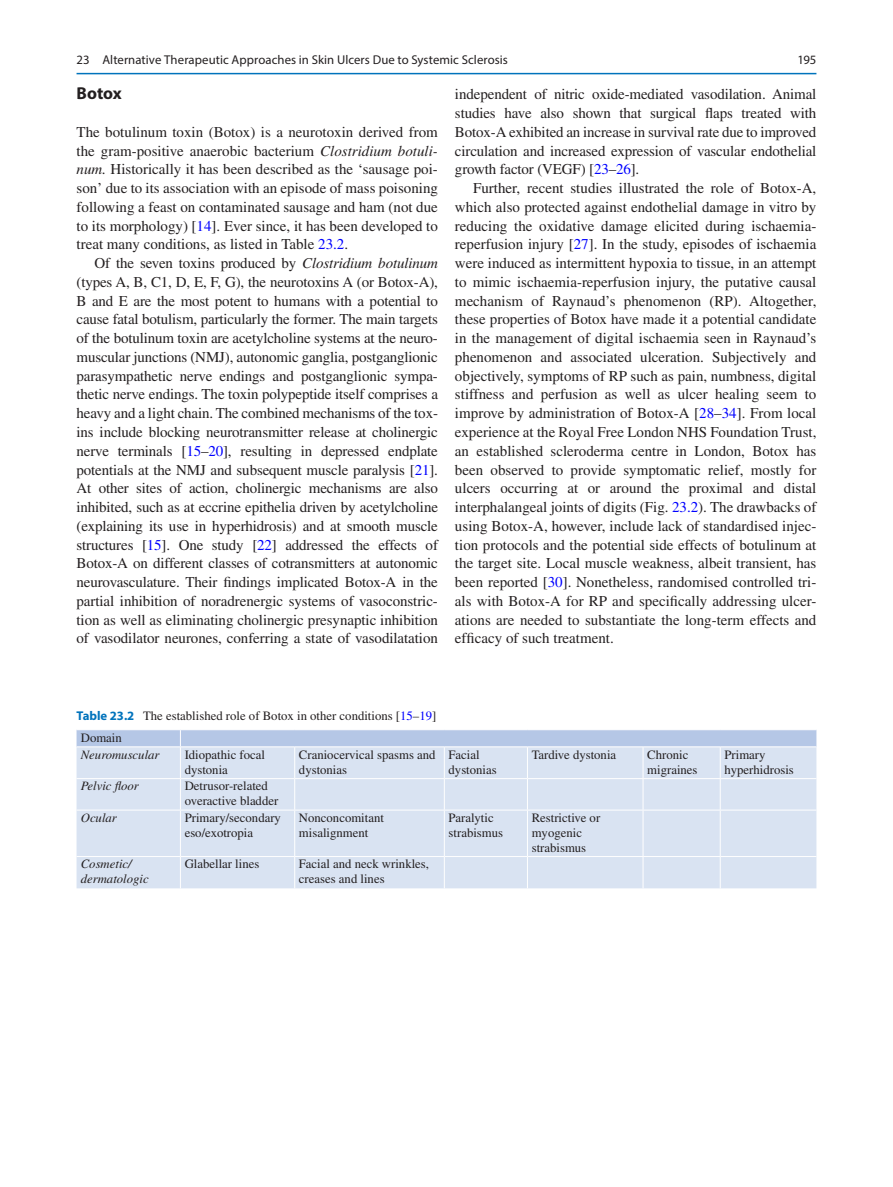
<style>
.page{position:relative;width:893px;height:1187px;background:#fff}
.page>*{position:absolute;margin:0;border:0;box-sizing:border-box;transform-origin:0 0}
.t1{font:700 17.25px "Trmyqv Myriad Pro";letter-spacing:-.005em;color:#231f20}
.t2{font:15px/18.8px "Kcgdqs Times LT Std";letter-spacing:-.005em;color:#231f20;text-align:justify}
.t3{font:12.75px/15px "Kcgdqs Times LT Std";color:#231f20}
.t4{font:12.75px "Dphfdg Myriad Pro";letter-spacing:.005em;color:#231f20}
.t5{font:italic 12.75px/15px "Ntpdxl Times LT Std";color:#231f20}
.t6{font:12.75px "Gjtphy Myriad Pro";color:#231f20}
.s1{font-family:"Ntpdxl Times LT Std";font-style:italic}
.s2{color:#00f}
.s3{font-family:"Trmyqv Myriad Pro";font-weight:700;color:#0073bc}
</style>
<div class="page">
<div style="left:77px;top:747px;width:739px;height:141px;background:#d9e3f2"></div>
<hr style="left:180px;top:747px;width:1px;height:31px;background:#fff">
<hr style="left:294px;top:747px;width:1px;height:31px;background:#fff">
<hr style="left:444px;top:747px;width:1px;height:31px;background:#fff">
<hr style="left:527px;top:747px;width:1px;height:31px;background:#fff">
<hr style="left:643px;top:747px;width:1px;height:31px;background:#fff">
<hr style="left:720px;top:747px;width:1px;height:31px;background:#fff">
<hr style="left:77px;top:778px;width:103px;height:1px;background:#fff">
<hr style="left:180px;top:778px;width:115px;height:1px;background:#fff">
<hr style="left:180px;top:779px;width:1px;height:30px;background:#fff">
<hr style="left:295px;top:778px;width:149px;height:1px;background:#fff">
<hr style="left:294px;top:779px;width:1px;height:30px;background:#fff">
<hr style="left:444px;top:778px;width:83px;height:1px;background:#fff">
<hr style="left:444px;top:779px;width:1px;height:30px;background:#fff">
<hr style="left:527px;top:778px;width:116px;height:1px;background:#fff">
<hr style="left:527px;top:779px;width:1px;height:30px;background:#fff">
<hr style="left:643px;top:778px;width:77px;height:1px;background:#fff">
<hr style="left:643px;top:779px;width:1px;height:30px;background:#fff">
<hr style="left:720px;top:778px;width:96px;height:1px;background:#fff">
<hr style="left:720px;top:779px;width:1px;height:30px;background:#fff">
<hr style="left:77px;top:809px;width:103px;height:1px;background:#fff">
<hr style="left:180px;top:809px;width:115px;height:1px;background:#fff">
<hr style="left:180px;top:810px;width:1px;height:46px;background:#fff">
<hr style="left:295px;top:809px;width:149px;height:1px;background:#fff">
<hr style="left:294px;top:810px;width:1px;height:46px;background:#fff">
<hr style="left:444px;top:809px;width:83px;height:1px;background:#fff">
<hr style="left:444px;top:810px;width:1px;height:46px;background:#fff">
<hr style="left:527px;top:809px;width:116px;height:1px;background:#fff">
<hr style="left:527px;top:810px;width:1px;height:46px;background:#fff">
<hr style="left:643px;top:809px;width:77px;height:1px;background:#fff">
<hr style="left:643px;top:810px;width:1px;height:46px;background:#fff">
<hr style="left:720px;top:809px;width:96px;height:1px;background:#fff">
<hr style="left:720px;top:810px;width:1px;height:46px;background:#fff">
<div style="left:77px;top:730px;width:739px;height:16px;background:#b5c7e6"></div>
<hr style="left:643px;top:856px;width:77px;height:1px;background:#fff">
<hr style="left:527px;top:856px;width:116px;height:1px;background:#fff">
<hr style="left:643px;top:856px;width:1px;height:32px;background:#fff">
<hr style="left:444px;top:856px;width:83px;height:1px;background:#fff">
<hr style="left:527px;top:856px;width:1px;height:32px;background:#fff">
<hr style="left:295px;top:856px;width:149px;height:1px;background:#fff">
<hr style="left:444px;top:856px;width:1px;height:32px;background:#fff">
<hr style="left:180px;top:856px;width:115px;height:1px;background:#fff">
<hr style="left:294px;top:856px;width:1px;height:32px;background:#fff">
<hr style="left:720px;top:856px;width:96px;height:1px;background:#fff">
<hr style="left:720px;top:856px;width:1px;height:32px;background:#fff">
<hr style="left:77px;top:856px;width:103px;height:1px;background:#fff">
<hr style="left:180px;top:856px;width:1px;height:32px;background:#fff">
<hr style="left:77px;top:73px;width:739px;height:1px;background:#0073bc">
<p class="t4" style="left:77px;top:52px;width:433px">23 Alternative Therapeutic Approaches in Skin Ulcers Due to Systemic Sclerosis</p>
<p class="t6" style="left:798px;top:52px;width:20px">195</p>
<p class="t1" style="left:77px;top:82px;width:47px">Botox</p>
<p class="t2" style="left:77px;top:122px;width:363px">The botulinum toxin (Botox) is a neurotoxin derived from the gram-positive anaerobic bacterium <span class="s1">Clostridium botuli&shy;num.</span> Historically it has been described as the ‘sausage poi&shy;son’ due to its association with an episode of mass poisoning following a feast on contaminated sausage and ham (not due to its morphology) [<span class="s2">14</span>]. Ever since, it has been developed to treat many conditions, as listed in Table <span class="s2">23.2</span>.</p>
<p class="t2" style="left:77px;top:254px;width:363px;text-indent:18px">Of the seven toxins produced by <span class="s1">Clostridium botulinum </span>(types A, B, C1, D, E, F, G), the neurotoxins A (or Botox-A), B and E are the most potent to humans with a potential to cause fatal botulism, particularly the former. The main targets of the botulinum toxin are acetylcholine systems at the neuro&shy;muscular junctions (NMJ), autonomic ganglia, postganglionic parasympathetic nerve endings and postganglionic sympa&shy;thetic nerve endings. The toxin polypeptide itself comprises a heavy and a light chain. The combined mechanisms of the tox&shy;ins include blocking neurotransmitter release at cholinergic nerve terminals [<span class="s2">15</span>–<span class="s2">20</span>], resulting in depressed endplate potentials at the NMJ and subsequent muscle paralysis [<span class="s2">21</span>].<br>At other sites of action, cholinergic mechanisms are also inhibited, such as at eccrine epithelia driven by acetylcholine (explaining its use in hyperhidrosis) and at smooth muscle structures [<span class="s2">15</span>]. One study [<span class="s2">22</span>] addressed the effects of Botox-A on different classes of cotransmitters at autonomic neurovasculature. Their findings implicated Botox-A in the partial inhibition of noradrenergic systems of vasoconstric&shy;tion as well as eliminating cholinergic presynaptic inhibition of vasodilator neurones, conferring a state of vasodilatation</p>
<p class="t2" style="left:455px;top:85px;width:363px">independent of nitric oxide-mediated vasodilation. Animal studies have also shown that surgical flaps treated with Botox-A exhibited an increase in survival rate due to improved circulation and increased expression of vascular endothelial growth factor (VEGF) [<span class="s2">23</span>–<span class="s2">26</span>].</p>
<p class="t2" style="left:455px;top:179px;width:363px;text-indent:18px">Further, recent studies illustrated the role of Botox-A, which also protected against endothelial damage in vitro by reducing the oxidative damage elicited during ischaemia&shy;reperfusion injury [<span class="s2">27</span>]. In the study, episodes of ischaemia were induced as intermittent hypoxia to tissue, in an attempt to mimic ischaemia-reperfusion injury, the putative causal mechanism of Raynaud’s phenomenon (RP). Altogether, these properties of Botox have made it a potential candidate in the management of digital ischaemia seen in Raynaud’s phenomenon and associated ulceration. Subjectively and objectively, symptoms of RP such as pain, numbness, digital stiffness and perfusion as well as ulcer healing seem to improve by administration of Botox-A [<span class="s2">28</span>–<span class="s2">34</span>]. From local experience at the Royal Free London NHS Foundation Trust, an established scleroderma centre in London, Botox has been observed to provide symptomatic relief, mostly for ulcers occurring at or around the proximal and distal interphalangeal joints of digits (Fig. <span class="s2">23.2</span>). The drawbacks of using Botox-A, however, include lack of standardised injec&shy;tion protocols and the potential side effects of botulinum at the target site. Local muscle weakness, albeit transient, has been reported [<span class="s2">30</span>]. Nonetheless, randomised controlled tri&shy;als with Botox-A for RP and specifically addressing ulcer&shy;ations are needed to substantiate the long-term effects and efficacy of such treatment.</p>
<p class="t3" style="left:81px;top:705px;width:357px;line-height:21.6px;text-indent:-4px"><span class="s3">Table 23.2</span> The established role of Botox in other conditions [<span class="s2">15</span>–<span class="s2">19</span>]<br>Domain</p>
<p class="t5" style="left:81px;top:747px;width:80px">Neuromuscular</p>
<p class="t3" style="left:185px;top:747px;width:82px">Idiopathic focal dystonia</p>
<p class="t3" style="left:299px;top:747px;width:138px">Craniocervical spasms and dystonias</p>
<p class="t3" style="left:449px;top:747px;width:50px">Facial dystonias</p>
<p class="t3" style="left:532px;top:747px;width:86px">Tardive dystonia</p>
<p class="t3" style="left:647px;top:747px;width:52px">Chronic migraines</p>
<p class="t3" style="left:724px;top:747px;width:71px">Primary hyperhidrosis</p>
<p class="t5" style="left:81px;top:778px;width:60px">Pelvic floor</p>
<p class="t3" style="left:185px;top:778px;width:95px">Detrusor-related overactive bladder</p>
<p class="t5" style="left:81px;top:810px;width:38px">Ocular</p>
<p class="t3" style="left:185px;top:810px;width:98px">Primary/secondary eso/exotropia</p>
<p class="t3" style="left:299px;top:810px;width:86px">Nonconcomitant misalignment</p>
<p class="t3" style="left:449px;top:810px;width:56px">Paralytic strabismus</p>
<p class="t3" style="left:532px;top:810px;width:70px">Restrictive or myogenic strabismus</p>
<p class="t5" style="left:81px;top:856px;width:69px">Cosmetic/ dermatologic</p>
<p class="t3" style="left:185px;top:856px;width:76px">Glabellar lines</p>
<p class="t3" style="left:299px;top:856px;width:132px">Facial and neck wrinkles, creases and lines</p>
</div>
